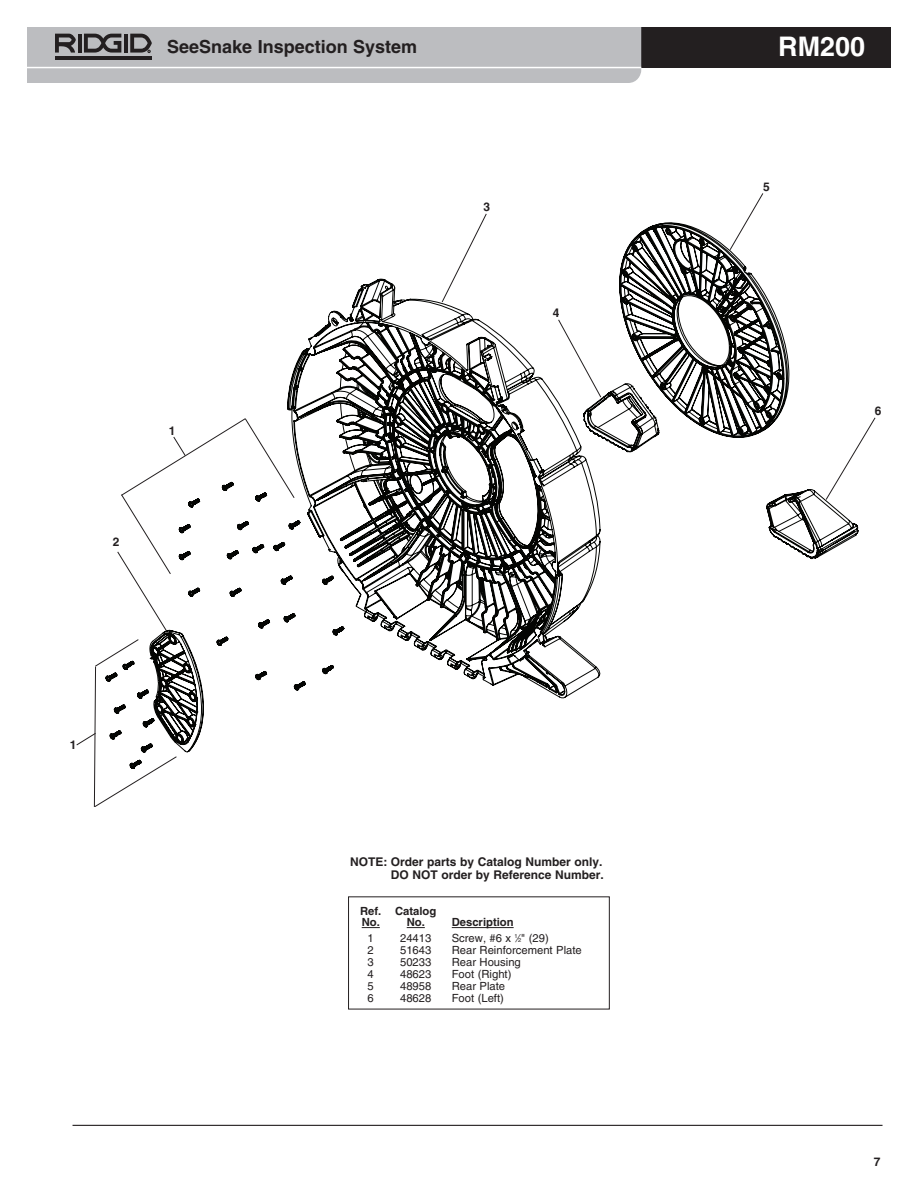
<style>
.page{position:relative;width:918px;height:1188px;background:#fff}
.page>*{position:absolute;margin:0;border:0;box-sizing:border-box;transform-origin:0 0}
.t1{font:700 27px "Helvetica LT Std";color:#fff}
.t2{font:700 18px "Helvetica LT Std";color:#231f20}
.t3{font:700 12px/13.5px "Helvetica LT Std";color:#231f20;text-align:right}
.t4{font:11.25px "Helvetica LT Std";color:#231f20}
.t5{font:700 11.25px/11.6px "Helvetica LT Std";color:#231f20}
.s1{font-size:5.7px}
</style>
<div class="page">
<svg style="left:155px;top:223px;width:703px;height:530px"></svg>
<div style="left:348px;top:896px;width:262px;height:113px;border:1px solid #231f20"></div>
<svg style="left:362px;top:927px;width:18px;height:1px"></svg>
<svg style="left:407px;top:927px;width:18px;height:1px"></svg>
<hr style="left:452px;top:927px;width:62px;height:1px;background:#231f20">
<svg style="left:441px;top:213px;width:46px;height:90px"></svg>
<svg style="left:558px;top:319px;width:44px;height:79px"></svg>
<svg style="left:729px;top:193px;width:35px;height:58px"></svg>
<svg style="left:825px;top:417px;width:51px;height:84px"></svg>
<svg style="left:117px;top:418px;width:178px;height:214px"></svg>
<svg style="left:76px;top:639px;width:101px;height:168px"></svg>
<hr style="left:73px;top:1125px;width:810px;height:1px;background:#231f20">
<div style="left:463px;top:27px;width:428px;height:41px;background:#231f20"></div>
<svg style="left:27px;top:27px;width:614px;height:56px;background:#b7b8bb"></svg>
<h2 class="t2" style="left:167px;top:40px;width:252px">SeeSnake Inspection System</h2>
<h1 class="t1" style="left:778px;top:36px;width:89px">RM200</h1>
<p class="t3" style="left:113px;top:536px;width:8px">2</p>
<p class="t3" style="left:169px;top:425px;width:8px">1</p>
<p class="t3" style="left:483px;top:201px;width:8px">3</p>
<p class="t3" style="left:553px;top:307px;width:8px">4</p>
<p class="t3" style="left:763px;top:181px;width:8px">5</p>
<p class="t3" style="left:875px;top:405px;width:8px">6</p>
<p class="t3" style="left:70px;top:740px;width:8px">1</p>
<p class="t3" style="left:350px;top:856px;width:255px">NOTE: Order parts by Catalog Number only.<br>DO NOT order by Reference Number.</p>
<p class="t5" style="left:360px;top:906px;width:78px">Ref. Catalog<br>No. No.</p>
<p class="t5" style="left:452px;top:918px;width:63px">Description</p>
<p class="t4" style="left:368px;top:933px;width:8px">1</p>
<p class="t4" style="left:400px;top:933px;width:33px">24413</p>
<p class="t4" style="left:452px;top:933px;width:98px">Screw, #6 x <sup>1</sup>⁄<span class="s1">2</span>" (29)</p>
<p class="t4" style="left:368px;top:945px;width:8px">2</p>
<p class="t4" style="left:400px;top:945px;width:33px">51643</p>
<p class="t4" style="left:452px;top:945px;width:132px">Rear Reinforcement Plate</p>
<p class="t4" style="left:368px;top:957px;width:8px">3</p>
<p class="t4" style="left:400px;top:957px;width:33px">50233</p>
<p class="t4" style="left:452px;top:957px;width:71px">Rear Housing</p>
<p class="t4" style="left:368px;top:969px;width:8px">4</p>
<p class="t4" style="left:400px;top:969px;width:33px">48623</p>
<p class="t4" style="left:452px;top:969px;width:61px">Foot (Right)</p>
<p class="t4" style="left:368px;top:981px;width:8px">5</p>
<p class="t4" style="left:400px;top:981px;width:33px">48958</p>
<p class="t4" style="left:452px;top:981px;width:55px">Rear Plate</p>
<p class="t4" style="left:368px;top:993px;width:8px">6</p>
<p class="t4" style="left:400px;top:993px;width:33px">48628</p>
<p class="t4" style="left:452px;top:993px;width:54px">Foot (Left)</p>
<p class="t3" style="left:874px;top:1156px;width:8px">7</p>
</div>
